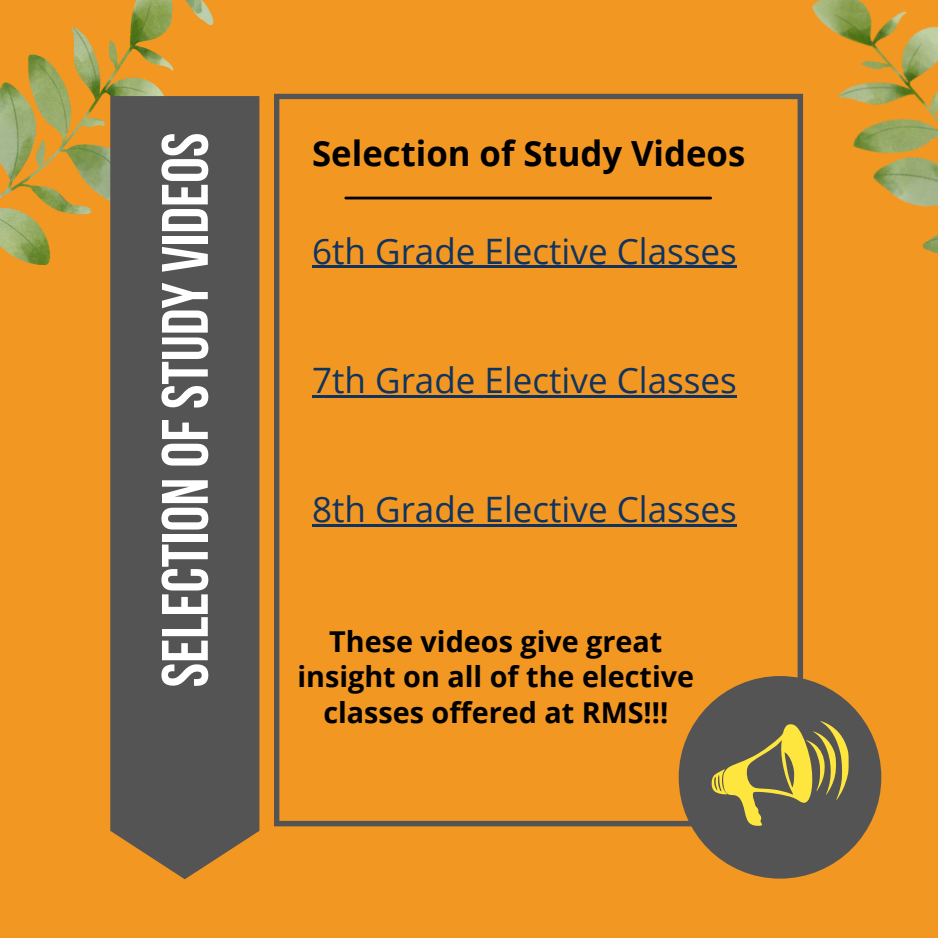
<style>
.page{position:relative;width:938px;height:938px;background:#fff}
.page>*{position:absolute;margin:0;border:0;box-sizing:border-box;transform-origin:0 0}
.t1{font:700 65.38px "Bebas Neue";color:#fff}
.t2{font:35px "Open Sans";color:#10345f}
.t3{font:700 34.75px "Open Sans";color:#000}
.t4{font:700 28.75px/35.6px "Open Sans";color:#000;text-align:center}
</style>
<div class="page">
<div style="left:0;top:0;width:938px;height:937px;background:#f29722"></div>
<img style="left:0;top:0;width:260px;height:265px">
<img style="left:695px;top:0;width:243px;height:254px">
<div style="left:110px;top:96px;width:149px;height:783px;background:#545454"></div>
<svg style="left:274px;top:94px;width:529px;height:732px"></svg>
<div style="left:678px;top:676px;width:203px;height:202px;background:#545454;border-radius:50%"></div>
<svg style="left:711px;top:721px;width:137px;height:105px"></svg>
<hr style="left:346px;top:197px;width:364px;height:2px;background:#000">
<hr style="left:312px;top:265px;width:425px;height:3px;background:#10345f">
<hr style="left:312px;top:395px;width:425px;height:2px;background:#10345f">
<hr style="left:312px;top:524px;width:425px;height:3px;background:#10345f">
<p class="t1" style="left:159px;top:687px;width:556px;rotate:-90deg">Selection of Studyvideos</p>
<p class="t3" style="left:312px;top:129px;width:434px">Selection of Study Videos</p>
<p class="t2" style="left:312px;top:226px;width:426px">6th Grade Elective Classes</p>
<p class="t2" style="left:312px;top:355px;width:426px">7th Grade Elective Classes</p>
<p class="t2" style="left:312px;top:485px;width:426px">8th Grade Elective Classes</p>
<p class="t4" style="left:297px;top:622px;width:398px">These videos give great insight on all of the elective classes offered at RMS!!!</p>
</div>
